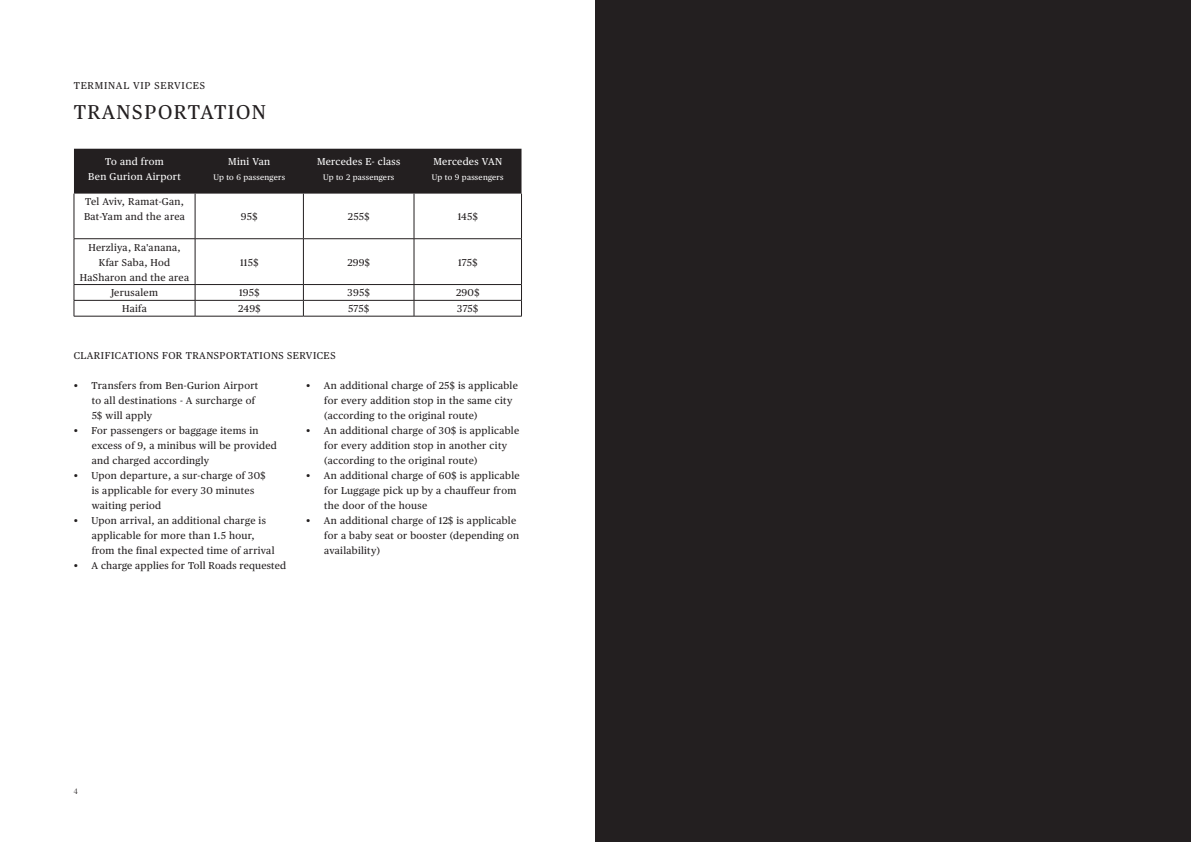
<style>
.page{position:relative;width:1191px;height:842px;background:#fff}
.page>*{position:absolute;margin:0;border:0;box-sizing:border-box;transform-origin:0 0}
.t1{font:20px "Publico Text";letter-spacing:.075em;color:#231f20}
.t2{font:10px/15px "Publico Text";letter-spacing:.03em;color:#231f20}
.t3{font:10px/15px "Publico Text";letter-spacing:.03em;color:#fff;text-align:center}
.t4{font:10px "Publico Text";letter-spacing:.075em;color:#231f20}
.t5{font:8px "Publico Text";letter-spacing:.03em;color:#fff}
.t6{font:300 8px "Publico Banner";color:#231f20}
</style>
<div class="page">
<div style="left:595px;top:0;width:596px;height:842px;background:#231f20"></div>
<div style="left:74px;top:149px;width:447px;height:45px;background:#231f20"></div>
<hr style="left:74px;top:194px;width:1px;height:44px;background:#231f20">
<hr style="left:195px;top:194px;width:1px;height:44px;background:#231f20">
<hr style="left:303px;top:194px;width:1px;height:44px;background:#231f20">
<hr style="left:414px;top:194px;width:1px;height:44px;background:#231f20">
<hr style="left:521px;top:194px;width:1px;height:44px;background:#231f20">
<hr style="left:74px;top:238px;width:121px;height:1px;background:#231f20">
<hr style="left:74px;top:239px;width:1px;height:45px;background:#231f20">
<hr style="left:195px;top:238px;width:108px;height:1px;background:#231f20">
<hr style="left:195px;top:239px;width:1px;height:45px;background:#231f20">
<hr style="left:303px;top:238px;width:111px;height:1px;background:#231f20">
<hr style="left:303px;top:239px;width:1px;height:45px;background:#231f20">
<hr style="left:414px;top:238px;width:108px;height:1px;background:#231f20">
<hr style="left:414px;top:239px;width:1px;height:45px;background:#231f20">
<hr style="left:521px;top:239px;width:1px;height:45px;background:#231f20">
<hr style="left:74px;top:284px;width:121px;height:1px;background:#231f20">
<hr style="left:195px;top:284px;width:108px;height:1px;background:#231f20">
<hr style="left:303px;top:284px;width:111px;height:1px;background:#231f20">
<hr style="left:414px;top:284px;width:108px;height:1px;background:#231f20">
<hr style="left:74px;top:300px;width:121px;height:1px;background:#231f20">
<svg style="left:74px;top:285px;width:1px;height:31px"></svg>
<hr style="left:195px;top:300px;width:108px;height:1px;background:#231f20">
<svg style="left:195px;top:285px;width:1px;height:31px"></svg>
<hr style="left:303px;top:300px;width:111px;height:1px;background:#231f20">
<svg style="left:303px;top:285px;width:1px;height:31px"></svg>
<hr style="left:414px;top:300px;width:108px;height:1px;background:#231f20">
<svg style="left:414px;top:285px;width:1px;height:31px"></svg>
<svg style="left:521px;top:285px;width:1px;height:31px"></svg>
<hr style="left:74px;top:316px;width:121px;height:1px;background:#231f20">
<hr style="left:195px;top:316px;width:108px;height:1px;background:#231f20">
<hr style="left:303px;top:316px;width:111px;height:1px;background:#231f20">
<hr style="left:414px;top:316px;width:108px;height:1px;background:#231f20">
<p class="t4" style="left:74px;top:78px;width:133px">TERMINAL VIP SERVICES</p>
<h1 class="t1" style="left:74px;top:97px;width:194px">TRANSPORTATION</h1>
<p class="t3" style="left:88px;top:153px;width:94px">To and from<br>Ben Gurion Airport</p>
<p class="t3" style="left:228px;top:153px;width:44px">Mini Van</p>
<p class="t5" style="left:213px;top:171px;width:73px">Up to 6 passengers</p>
<p class="t3" style="left:317px;top:153px;width:85px">Mercedes E- class</p>
<p class="t5" style="left:323px;top:171px;width:73px">Up to 2 passengers</p>
<p class="t3" style="left:433px;top:153px;width:70px">Mercedes VAN</p>
<p class="t5" style="left:432px;top:171px;width:73px">Up to 9 passengers</p>
<p class="t2" style="left:84px;top:194px;width:102px">Tel Aviv, Ramat-Gan,<br>Bat-Yam and the area</p>
<p class="t2" style="left:80px;top:239px;width:111px;text-align:center">Herzliya, Ra'anana,<br>Kfar Saba, Hod<br>HaSharon and the area</p>
<p class="t2" style="left:241px;top:209px;width:18px">95$</p>
<p class="t2" style="left:348px;top:209px;width:23px">255$</p>
<p class="t2" style="left:457px;top:209px;width:22px">145$</p>
<p class="t2" style="left:240px;top:254px;width:20px">115$</p>
<p class="t2" style="left:347px;top:254px;width:24px">299$</p>
<p class="t2" style="left:458px;top:254px;width:21px">175$</p>
<p class="t2" style="left:111px;top:285px;width:49px">Jerusalem</p>
<p class="t2" style="left:239px;top:285px;width:22px">195$</p>
<p class="t2" style="left:347px;top:285px;width:24px">395$</p>
<p class="t2" style="left:456px;top:285px;width:25px">290$</p>
<p class="t2" style="left:122px;top:301px;width:26px">Haifa</p>
<p class="t2" style="left:238px;top:301px;width:24px">249$</p>
<p class="t2" style="left:348px;top:301px;width:23px">575$</p>
<p class="t2" style="left:457px;top:301px;width:23px">375$</p>
<p class="t2" style="left:74px;top:347px;width:263px">CLARIFICATIONS FOR TRANSPORTATIONS SERVICES</p>
<p class="t2" style="left:92px;top:377px;width:168px;text-indent:-18px">• Transfers from Ben-Gurion Airport to all destinations - A surcharge of<br>5$ will apply</p>
<p class="t2" style="left:92px;top:422px;width:187px;text-indent:-18px">• For passengers or baggage items in excess of 9, a minibus will be provided and charged accordingly</p>
<p class="t2" style="left:92px;top:467px;width:175px;text-indent:-18px">• Upon departure, a sur-charge of 30$ is applicable for every 30 minutes waiting period</p>
<p class="t2" style="left:92px;top:512px;width:184px;text-indent:-18px">• Upon arrival, an additional charge is applicable for more than 1.5 hour, from the final expected time of arrival</p>
<p class="t2" style="left:74px;top:557px;width:214px">• A charge applies for Toll Roads requested</p>
<p class="t2" style="left:324px;top:377px;width:195px;text-indent:-18px">• An additional charge of 25$ is applicable for every addition stop in the same city (according to the original route)</p>
<p class="t2" style="left:324px;top:422px;width:196px;text-indent:-18px">• An additional charge of 30$ is applicable for every addition stop in another city (according to the original route)</p>
<p class="t2" style="left:324px;top:467px;width:197px;text-indent:-18px">• An additional charge of 60$ is applicable for Luggage pick up by a chauffeur from the door of the house</p>
<p class="t2" style="left:324px;top:512px;width:196px;text-indent:-18px">• An additional charge of 12$ is applicable for a baby seat or booster (depending on availability)</p>
<p class="t6" style="left:74px;top:786px;width:6px">4</p>
</div>
